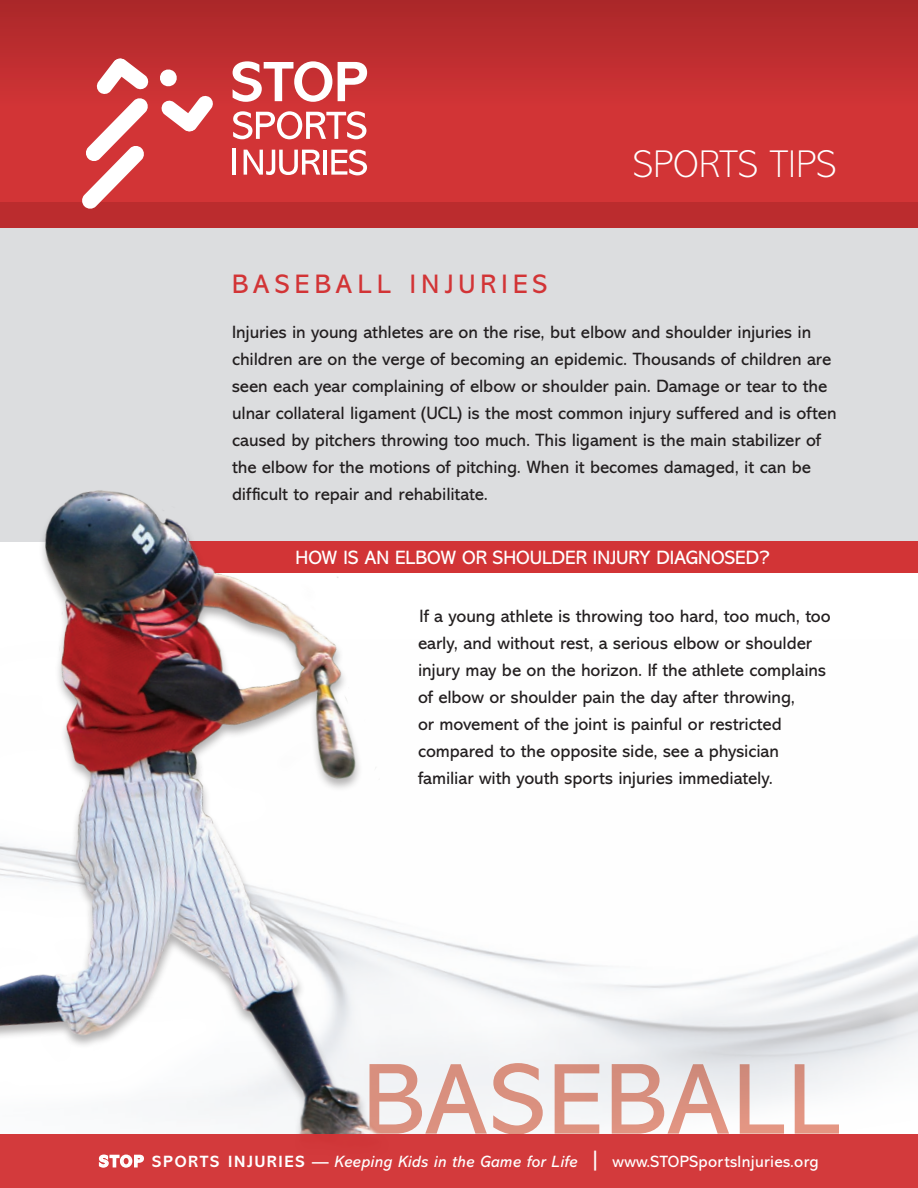
<style>
.page{position:relative;width:918px;height:1188px;background:#fff}
.page>*{position:absolute;margin:0;border:0;box-sizing:border-box;transform-origin:0 0}
.t1{font:101.7px "Abadi";letter-spacing:.03em;color:#e59784}
.t2{font:200 39px "Abadi";letter-spacing:-.015em;color:#fff}
.t3{font:27px "Abadi";letter-spacing:.2em;color:#d23436}
.t4{font:19.5px "Abadi";letter-spacing:.005em;color:#fff}
.t5{font:18px/27px "Abadi";letter-spacing:-.005em;color:#231f20}
.t6{font:italic 16.5px "Abadi";letter-spacing:.02em;color:#fff}
.s1{font-weight:700;font-style:normal}
.s2{font-size:24px}
.s3{font-style:normal}
</style>
<div class="page">
<div style="left:0;top:0;width:918px;height:542px;background:#dcdddf"></div>
<div style="left:82px;top:542px;width:836px;height:31px;background:#d23436"></div>
<img style="left:0;top:490px;width:759px;height:642px">
<div style="left:0;top:1132px;width:918px;height:56px;background:#231f20;opacity:.3"></div>
<div style="left:0;top:1134px;width:918px;height:54px;background:#d23436"></div>
<svg style="left:0;top:0;width:918px;height:203px;background:#c63032"></svg>
<div style="left:0;top:203px;width:918px;height:25px;background:#bb2c2e"></div>
<svg style="left:159px;top:69px;width:19px;height:18px"></svg>
<svg style="left:161px;top:95px;width:53px;height:37px;background:#e79798"></svg>
<svg style="left:82px;top:59px;width:67px;height:150px;background:#de797a"></svg>
<svg style="left:233px;top:61px;width:99px;height:41px;background:#e08b8c"></svg>
<svg style="left:338px;top:62px;width:29px;height:39px"></svg>
<svg style="left:233px;top:111px;width:133px;height:28px;background:#e28082"></svg>
<hr style="left:233px;top:149px;width:3px;height:26px;background:#fff">
<svg style="left:244px;top:150px;width:76px;height:25px;background:#e38486"></svg>
<hr style="left:323px;top:150px;width:4px;height:25px;background:#fff">
<svg style="left:331px;top:150px;width:36px;height:25px"></svg>
<svg style="left:98px;top:1154px;width:46px;height:14px"></svg>
<p class="t2" style="left:633px;top:143px;width:206px">SPORTS TIPS</p>
<p class="t3" style="left:232px;top:269px;width:316px">BASEBALL INJURIES</p>
<p class="t5" style="left:232px;top:318px;width:606px">Injuries in young athletes are on the rise, but elbow and shoulder injuries in children are on the verge of becoming an epidemic. Thousands of children are seen each year complaining of elbow or shoulder pain. Damage or tear to the ulnar collateral ligament (UCL) is the most common injury suffered and is often caused by pitchers throwing too much. This ligament is the main stabilizer of the elbow for the motions of pitching. When it becomes damaged, it can be difficult to repair and rehabilitate.</p>
<p class="t4" style="left:296px;top:547px;width:476px">HOW IS AN ELBOW OR SHOULDER INJURY DIAGNOSED?</p>
<p class="t5" style="left:418px;top:602px;width:414px">If a young athlete is throwing too hard, too much, too early, and without rest, a serious elbow or shoulder injury may be on the horizon. If the athlete complains of elbow or shoulder pain the day after throwing,<br>or movement of the joint is painful or restricted compared to the opposite side, see a physician familiar with youth sports injuries immediately.</p>
<h1 class="t1" style="left:363px;top:1043px;width:479px">BASEBALL</h1>
<p class="t6" style="left:99px;top:1152px;width:721px"><span class="s1">STOP SPORTS INJURIES —</span> Keeping Kids in the Game for Life <span class="s2">|</span> <span class="s3">www.STOPSportsInjuries.org</span></p>
<p class="t6" style="left:109px;top:1153px;width:702px"><span class="s1">STOP SPORTS INJURIES —</span> K eping Kids in the Game for Life <span class="s3">www.STOPSportsInjuries.org</span></p>
</div>
